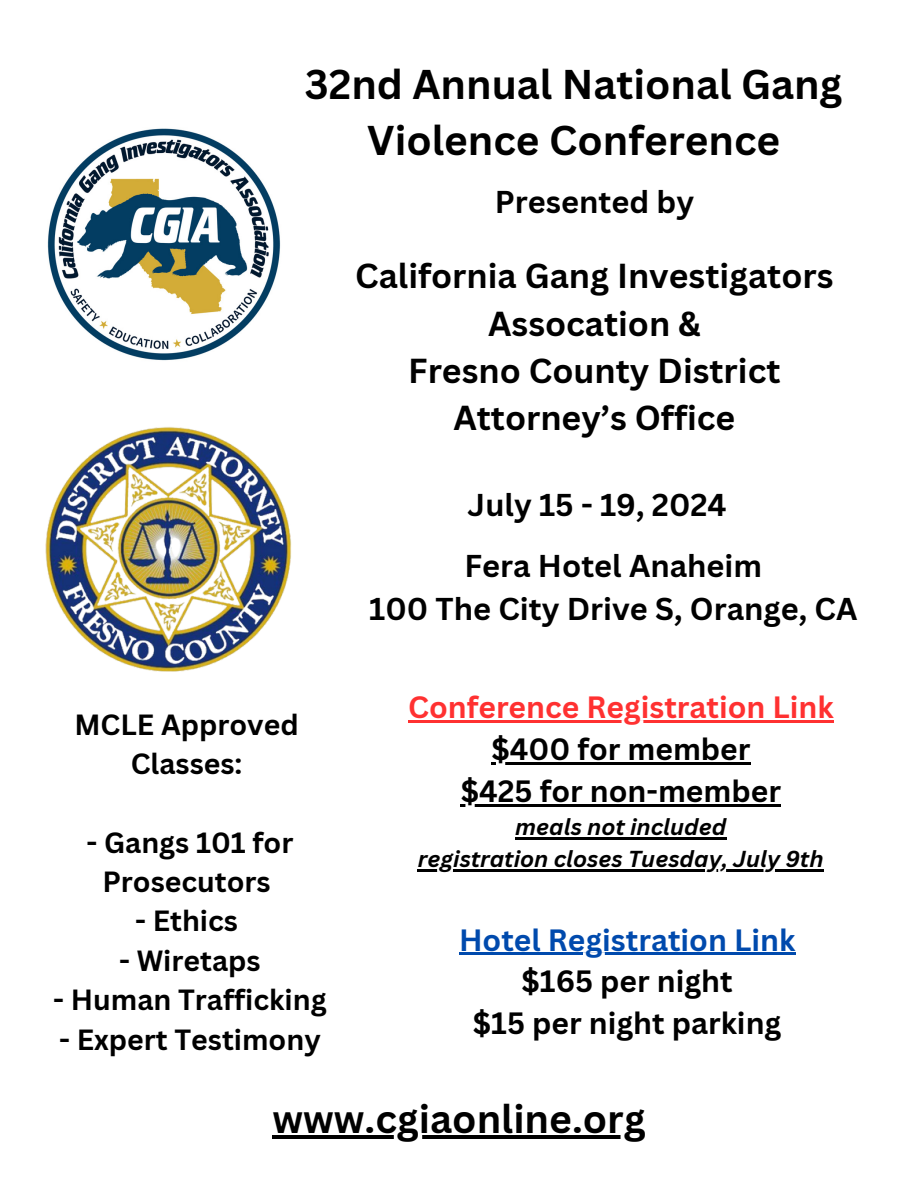
<style>
.page{position:relative;width:918px;height:1188px;background:#fff}
.page>*{position:absolute;margin:0;border:0;box-sizing:border-box;transform-origin:0 0}
.t1{font:700 40.5px/56.2px "Canva Sans";color:#000;text-align:center}
.t2{font:700 39px "Canva Sans";color:#000}
.t3{font:700 33.75px/47.2px "Canva Sans";color:#000;text-align:center}
.t4{font:700 30.75px/42.8px "Canva Sans";color:#000;text-align:center}
.t5{font:700 30px/41.7px "Canva Sans";color:#000;text-align:center}
.t6{font:700 30px "Canva Sans";color:#ff3131}
.t7{font:700 28.5px/39.3px "Canva Sans";color:#000;text-align:center}
.t8{font:italic 700 22.5px "Canva Sans";color:#000}
.s1{color:#004aad}
</style>
<div class="page">
<img style="left:47px;top:128px;width:234px;height:233px">
<img style="left:45px;top:427px;width:247px;height:244px">
<hr style="left:408px;top:721px;width:426px;height:2px;background:#ff3131">
<hr style="left:491px;top:762px;width:260px;height:3px;background:#000">
<hr style="left:461px;top:804px;width:320px;height:2px;background:#000">
<hr style="left:515px;top:838px;width:212px;height:2px;background:#000">
<hr style="left:418px;top:869px;width:406px;height:2px;background:#000">
<hr style="left:459px;top:953px;width:336px;height:2px;background:#004aad">
<hr style="left:272px;top:1135px;width:374px;height:3px;background:#000">
<h1 class="t1" style="left:305px;top:55px;width:539px">32nd Annual National Gang<br>Violence Conference</h1>
<h2 class="t4" style="left:495px;top:180px;width:201px">Presented by</h2>
<h2 class="t3" style="left:355px;top:252px;width:480px">California Gang Investigators<br>Assocation &amp;<br>Fresno County District<br>Attorney’s Office</h2>
<h2 class="t4" style="left:468px;top:483px;width:261px">July 15 - 19, 2024</h2>
<h2 class="t7" style="left:74px;top:704px;width:226px">MCLE Approved<br>Classes:</h2>
<h3 class="t7" style="left:86px;top:822px;width:208px">- Gangs 101 for<br>Prosecutors</h3>
<h3 class="t7" style="left:135px;top:901px;width:105px">- Ethics</h3>
<h3 class="t7" style="left:119px;top:940px;width:143px">- Wiretaps</h3>
<h3 class="t7" style="left:53px;top:979px;width:275px">- Human Trafficking</h3>
<h3 class="t7" style="left:59px;top:1019px;width:263px">- Expert Testimony</h3>
<h3 class="t4" style="left:369px;top:544px;width:490px">Fera Hotel Anaheim<br>100 The City Drive S, Orange, CA</h3>
<p class="t6" style="left:408px;top:686px;width:427px">Conference Registration Link</p>
<p class="t5" style="left:491px;top:728px;width:261px">$400 for member</p>
<p class="t5" style="left:461px;top:769px;width:322px">$425 for non-member</p>
<p class="t8" style="left:515px;top:811px;width:213px">meals not included</p>
<p class="t8" style="left:418px;top:843px;width:407px">registration closes Tuesday, July 9th</p>
<h3 class="t5" style="left:459px;top:918px;width:338px"><span class="s1">Hotel Registration Link </span>$165 per night<br>$15 per night parking</h3>
<h1 class="t2" style="left:272px;top:1091px;width:375px">www.cgiaonline.org</h1>
</div>
